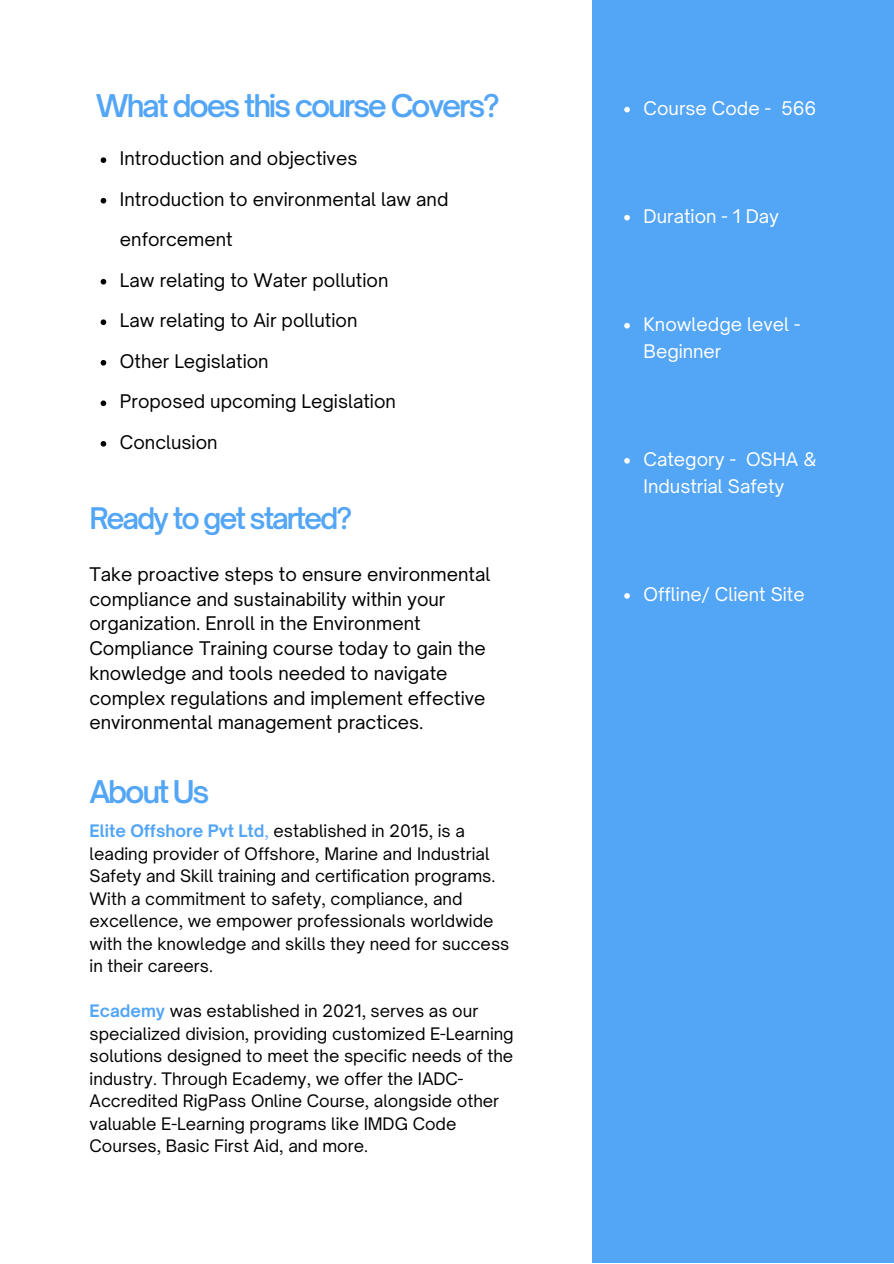
<style>
.page{position:relative;width:894px;height:1264px;background:#fff}
.page>*{position:absolute;margin:0;border:0;box-sizing:border-box;transform-origin:0 0}
.t1{font:600 30px "Open Sauce One";letter-spacing:-.075em;color:#53a5f6}
.t2{font:600 28.5px "Open Sauce One";letter-spacing:-.075em;color:#53a5f6}
.t3{font:18px/24.8px "Open Sauce One";color:#000001}
.t4{font:18px/27px "Open Sauce One";color:#fff}
.t5{font:16.5px/22.5px "Open Sauce One";color:#000001}
.s1{font-weight:700;color:#53a5f6}
.s2{color:#53a5f6}
</style>
<div class="page">
<div style="left:591px;top:0;width:302px;height:1262px;background:#53a5f5"></div>
<svg style="left:624px;top:107px;width:5px;height:5px"></svg>
<svg style="left:624px;top:215px;width:5px;height:5px"></svg>
<svg style="left:624px;top:323px;width:5px;height:5px"></svg>
<svg style="left:624px;top:458px;width:5px;height:5px"></svg>
<svg style="left:624px;top:593px;width:5px;height:5px"></svg>
<svg style="left:101px;top:157px;width:5px;height:6px"></svg>
<svg style="left:101px;top:198px;width:5px;height:5px"></svg>
<svg style="left:101px;top:279px;width:5px;height:5px"></svg>
<svg style="left:101px;top:319px;width:5px;height:6px"></svg>
<svg style="left:101px;top:360px;width:5px;height:5px"></svg>
<svg style="left:101px;top:400px;width:5px;height:6px"></svg>
<svg style="left:101px;top:441px;width:5px;height:5px"></svg>
<p class="t1" style="left:96px;top:87px;width:405px">What does this course Covers?</p>
<p class="t3" style="left:120px;top:146px;width:239px">Introduction and objectives</p>
<p class="t3" style="left:120px;top:186px;width:330px">Introduction to environmental law and</p>
<p class="t3" style="left:120px;top:227px;width:114px">enforcement</p>
<p class="t3" style="left:120px;top:267px;width:270px">Law relating to Water pollution</p>
<p class="t3" style="left:120px;top:308px;width:239px">Law relating to Air pollution</p>
<h1 class="t3" style="left:120px;top:348px;width:150px">Other Legislation</h1>
<p class="t3" style="left:120px;top:389px;width:277px">Proposed upcoming Legislation</p>
<p class="t3" style="left:120px;top:429px;width:99px">Conclusion</p>
<p class="t2" style="left:89px;top:501px;width:264px">Ready to get started?</p>
<p class="t3" style="left:89px;top:561px;width:402px">Take proactive steps to ensure environmental compliance and sustainability within your organization. Enroll in the Environment Compliance Training course today to gain the knowledge and tools needed to navigate complex regulations and implement effective environmental management practices.</p>
<p class="t1" style="left:89px;top:772px;width:122px">About Us</p>
<p class="t5" style="left:90px;top:819px;width:421px"><span class="s1">Elite Offshore Pvt Ltd</span><span class="s2">,</span> established in 2015, is a leading provider of Offshore, Marine and Industrial Safety and Skill training and certification programs.<br>With a commitment to safety, compliance, and excellence, we empower professionals worldwide with the knowledge and skills they need for success in their careers.</p>
<p class="t5" style="left:90px;top:999px;width:425px"><span class="s1">Ecademy</span> was established in 2021, serves as our specialized division, providing customized E-Learning solutions designed to meet the specific needs of the industry. Through Ecademy, we offer the IADC-Accredited RigPass Online Course, alongside other valuable E-Learning programs like IMDG Code Courses, Basic First Aid, and more.</p>
<h1 class="t4" style="left:643px;top:94px;width:174px">Course Code - 566</h1>
<p class="t4" style="left:643px;top:202px;width:137px">Duration - 1 Day</p>
<p class="t4" style="left:643px;top:310px;width:158px">Knowledge level -<br>Beginner</p>
<p class="t4" style="left:643px;top:445px;width:174px">Category - OSHA &amp;<br>Industrial Safety</p>
<p class="t4" style="left:643px;top:580px;width:163px">Offline/ Client Site</p>
</div>
